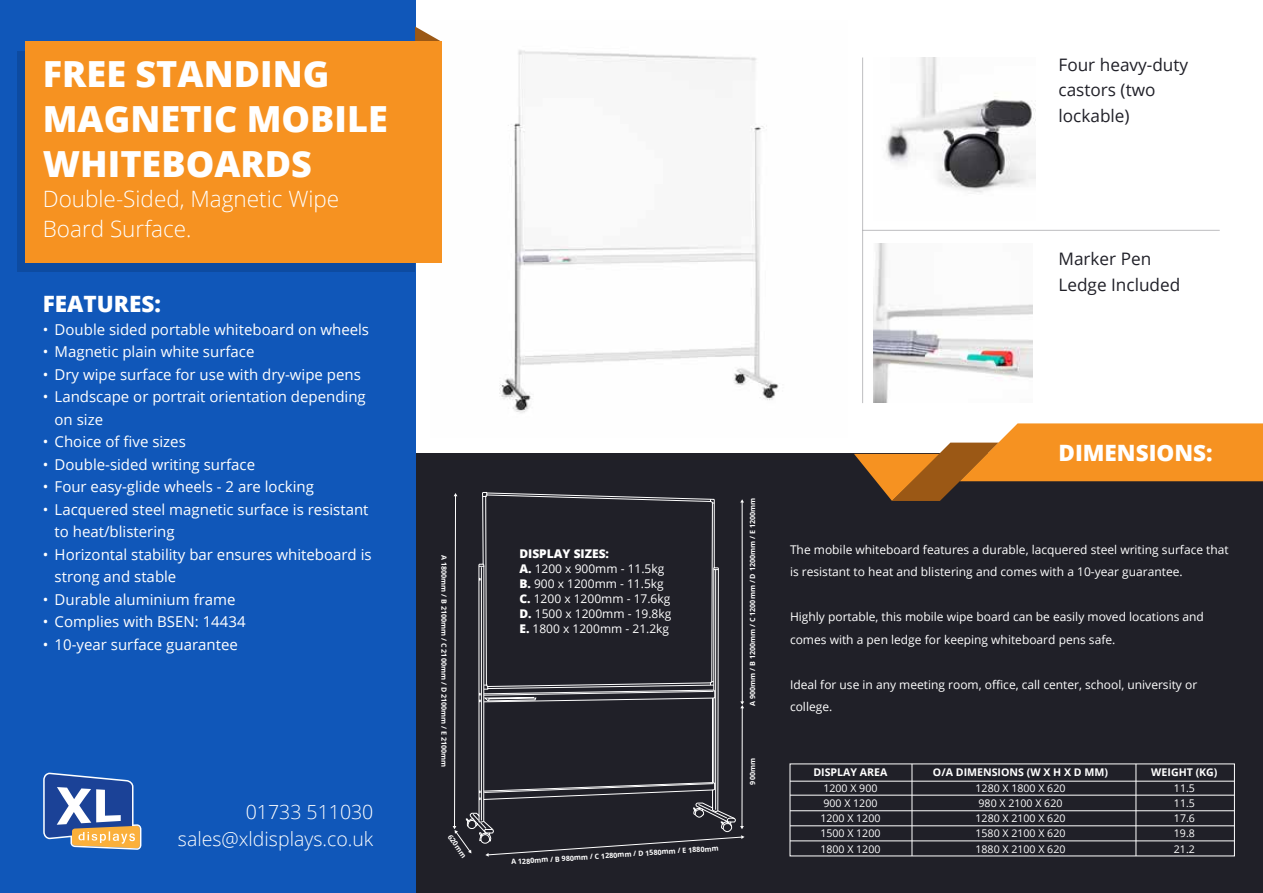
<style>
.page{position:relative;width:1263px;height:893px;background:#fff}
.page>*{position:absolute;margin:0;border:0;box-sizing:border-box;transform-origin:0 0}
.t1{font:800 36px/45px "Open Sans";color:#fff}
.t2{font:300 22.5px/30px "Open Sans";color:#fff}
.t3{font:800 22.5px "Open Sans";color:#fff}
.t4{font:300 19.5px/27.5px "Open Sans";color:#fff;text-align:right}
.t5{font:17.25px/25.8px "Open Sans";color:#202028}
.t6{font:15px/22.5px "Open Sans";color:#fff}
.t7{font:12px/15px "Open Sans";color:#fff}
.t8{font:10.65px "Open Sans";color:#fff}
.t9{font:700 10.65px "Open Sans";color:#fff}
.t10{font:700 7.2px "Open Sans";color:#fff}
.s1{font-weight:800}
</style>
<div class="page">
<div style="left:409px;top:454px;width:854px;height:439px;background:#202028"></div>
<img style="left:499px;top:50px;width:280px;height:363px">
<div style="left:0;top:0;width:415px;height:893px;background:#1057b9"></div>
<div style="left:17px;top:51px;width:398px;height:221px;background:#0d4ba1"></div>
<svg style="left:415px;top:27px;width:27px;height:15px"></svg>
<div style="left:25px;top:42px;width:417px;height:221px;background:#f69221"></div>
<hr style="left:912px;top:764px;width:1px;height:92px;background:#fff">
<hr style="left:1136px;top:764px;width:1px;height:92px;background:#fff">
<hr style="left:790px;top:781px;width:444px;height:1px;background:#fff">
<hr style="left:790px;top:795px;width:444px;height:1px;background:#fff">
<hr style="left:790px;top:810px;width:444px;height:1px;background:#fff">
<hr style="left:790px;top:825px;width:444px;height:1px;background:#fff">
<hr style="left:790px;top:841px;width:444px;height:1px;background:#fff">
<svg style="left:854px;top:423px;width:409px;height:78px"></svg>
<svg style="left:43px;top:773px;width:98px;height:77px"></svg>
<hr style="left:862px;top:58px;width:1px;height:345px;background:#202028">
<hr style="left:863px;top:230px;width:357px;height:1px;background:#202028">
<img style="left:886px;top:58px;width:150px;height:135px">
<img style="left:873px;top:243px;width:159px;height:160px">
<svg style="left:453px;top:493px;width:291px;height:364px"></svg>
<h1 class="t1" style="left:43px;top:50px;width:346px">FREE STANDING<br>MAGNETIC MOBILE<br>WHITEBOARDS</h1>
<h2 class="t2" style="left:43px;top:183px;width:298px">Double-Sided, Magnetic Wipe<br>Board Surface.</h2>
<h2 class="t3" style="left:43px;top:287px;width:120px">FEATURES:</h2>
<p class="t6" style="left:43px;top:317px;width:328px">• Double sided portable whiteboard on wheels</p>
<p class="t6" style="left:43px;top:340px;width:213px">• Magnetic plain white surface</p>
<p class="t6" style="left:43px;top:362px;width:319px">• Dry wipe surface for use with dry-wipe pens</p>
<p class="t6" style="left:55px;top:385px;width:313px;text-indent:-12px">• Landscape or portrait orientation depending on size</p>
<p class="t6" style="left:43px;top:430px;width:145px">• Choice of five sizes</p>
<p class="t6" style="left:43px;top:452px;width:214px">• Double-sided writing surface</p>
<p class="t6" style="left:43px;top:475px;width:273px">• Four easy-glide wheels - 2 are locking</p>
<p class="t6" style="left:55px;top:497px;width:315px;text-indent:-12px">• Lacquered steel magnetic surface is resistant to heat/blistering</p>
<p class="t6" style="left:55px;top:542px;width:319px;text-indent:-12px">• Horizontal stability bar ensures whiteboard is strong and stable</p>
<p class="t6" style="left:43px;top:587px;width:194px">• Durable aluminium frame</p>
<p class="t6" style="left:43px;top:610px;width:204px">• Complies with BSEN: 14434</p>
<p class="t6" style="left:43px;top:632px;width:197px">• 10-year surface guarantee</p>
<h3 class="t4" style="left:178px;top:797px;width:197px">01733 511030 sales@xldisplays.co.uk</h3>
<h3 class="t5" style="left:1058px;top:51px;width:131px">Four heavy-duty castors (two lockable)</h3>
<h3 class="t5" style="left:1058px;top:245px;width:123px">Marker Pen<br>Ledge Included</h3>
<h2 class="t3" style="left:1058px;top:436px;width:156px">DIMENSIONS:</h2>
<p class="t10" style="left:747px;top:706px;width:209px;rotate:-90deg">A 900mm / B 1200mm / C 1200mm / D 1200mm / E 1200mm</p>
<p class="t10" style="left:449px;top:555px;width:213px;rotate:90deg">A 1800mm / B 2100mm / C 2100mm / D 2100mm / E 2100mm</p>
<p class="t7" style="left:790px;top:538px;width:440px;line-height:22.5px">The mobile whiteboard features a durable, lacquered steel writing surface that is resistant to heat and blistering and comes with a 10-year guarantee.</p>
<p class="t7" style="left:519px;top:546px;width:153px"><span class="s1">DISPLAY SIZES:<br>A.</span> 1200 x 900mm - 11.5kg<br><span class="s1">B.</span> 900 x 1200mm - 11.5kg<br><span class="s1">C.</span> 1200 x 1200mm - 17.6kg<br><span class="s1">D.</span> 1500 x 1200mm - 19.8kg<br><span class="s1">E.</span> 1800 x 1200mm - 21.2kg</p>
<p class="t7" style="left:790px;top:605px;width:415px;line-height:22.5px">Highly portable, this mobile wipe board can be easily moved locations and comes with a pen ledge for keeping whiteboard pens safe.</p>
<p class="t7" style="left:790px;top:673px;width:409px;line-height:22.5px">Ideal for use in any meeting room, office, call center, school, university or college.</p>
<p class="t10" style="left:747px;top:784px;width:28px;rotate:-90deg">900mm</p>
<p class="t9" style="left:813px;top:765px;width:76px">DISPLAY AREA</p>
<p class="t9" style="left:933px;top:765px;width:177px">O/A DIMENSIONS (W X H X D MM)</p>
<p class="t9" style="left:1151px;top:765px;width:68px">WEIGHT (KG)</p>
<p class="t8" style="left:823px;top:780px;width:56px">1200 X 900</p>
<p class="t8" style="left:975px;top:780px;width:91px">1280 X 1800 X 620</p>
<p class="t8" style="left:1174px;top:780px;width:23px">11.5</p>
<p class="t8" style="left:823px;top:796px;width:56px">900 X 1200</p>
<p class="t8" style="left:978px;top:796px;width:85px">980 X 2100 X 620</p>
<p class="t8" style="left:1174px;top:796px;width:23px">11.5</p>
<p class="t8" style="left:820px;top:811px;width:62px">1200 X 1200</p>
<p class="t8" style="left:975px;top:811px;width:91px">1280 X 2100 X 620</p>
<p class="t8" style="left:1174px;top:811px;width:23px">17.6</p>
<p class="t8" style="left:820px;top:826px;width:62px">1500 X 1200</p>
<p class="t8" style="left:975px;top:826px;width:91px">1580 X 2100 X 620</p>
<p class="t8" style="left:1174px;top:826px;width:23px">19.8</p>
<p class="t8" style="left:820px;top:841px;width:62px">1800 X 1200</p>
<p class="t8" style="left:975px;top:841px;width:91px">1880 X 2100 X 620</p>
<p class="t8" style="left:1174px;top:841px;width:23px">21.2</p>
<p class="t10" style="left:453px;top:832px;width:28px;rotate:54deg">620mm</p>
<p class="t10" style="left:511px;top:857px;width:209px;rotate:-4deg">A 1280mm / B 980mm / C 1280mm / D 1580mm / E 1880mm</p>
</div>
